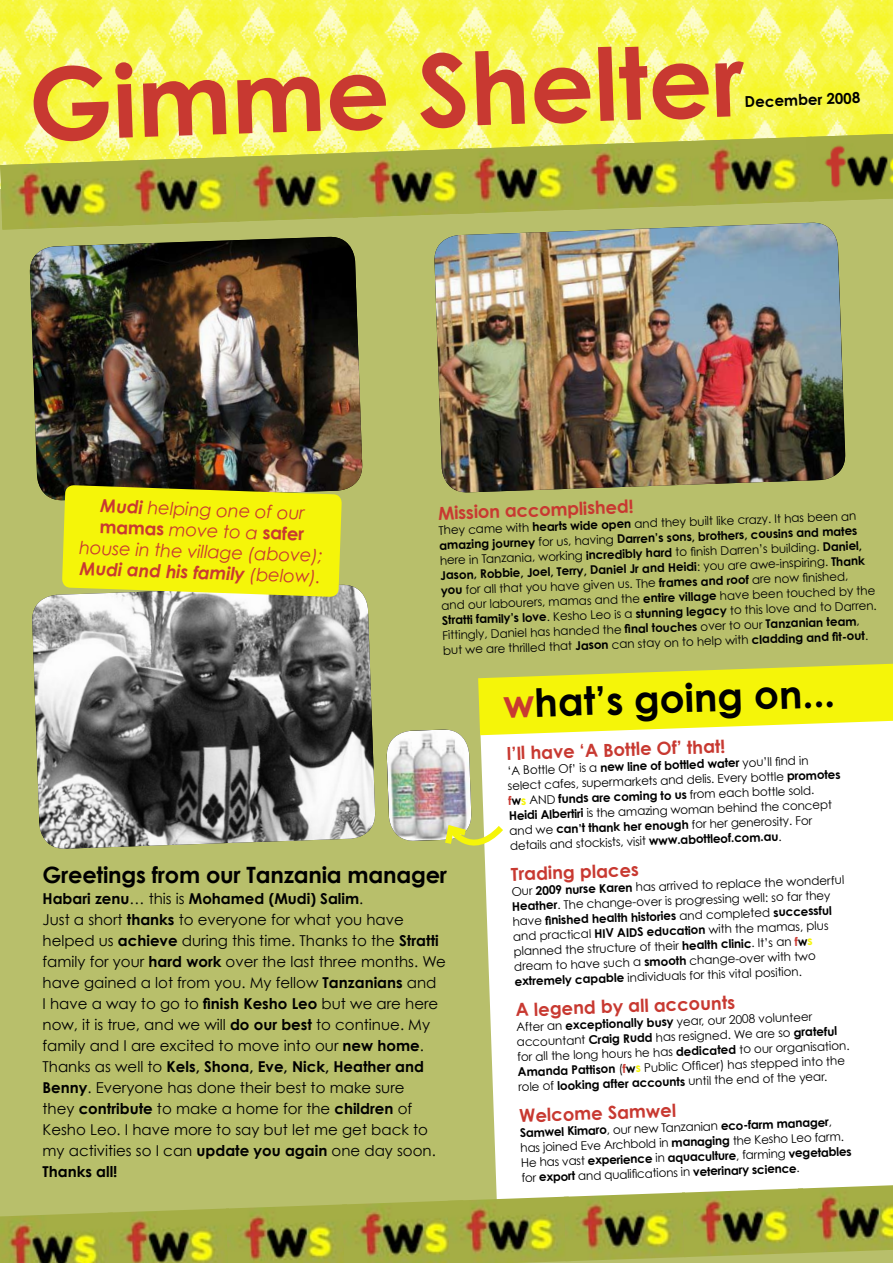
<style>
.page{position:relative;width:893px;height:1263px;background:#fff}
.page>*{position:absolute;margin:0;border:0;box-sizing:border-box;transform-origin:0 0}
.t1{font:700 100.35px "Century Gothic";color:#c83931}
.t2{font:700 39px "Century Gothic";color:#000}
.t3{font:700 22.5px "Century Gothic";letter-spacing:-.01em;color:#000}
.t4{font:700 18px "Century Gothic";color:#c83931}
.t5{font:italic 18px/21px "Century Gothic";color:#c83931;text-align:center}
.t6{font:15px/21px "Century Gothic";color:#000}
.t7{font:700 15px "Century Gothic";color:#000}
.t8{font:12px/15px "Century Gothic";color:#000}
.s1{font-weight:700}
.s2{font-weight:700;font-style:normal}
.s3{color:#c83931}
.s4{font-weight:700;color:#c83931}
.s5{font-weight:700;color:#f5f509}
</style>
<div class="page">
<div style="left:0;top:142px;width:893px;height:1121px;background:#b8bf6b"></div>
<img style="left:0;top:0;width:893px;height:161px">
<img style="left:0;top:161px;width:116px;height:69px">
<img style="left:116px;top:157px;width:124px;height:69px">
<img style="left:234px;top:153px;width:124px;height:68px">
<img style="left:351px;top:149px;width:105px;height:68px">
<img style="left:456px;top:145px;width:116px;height:69px">
<img style="left:572px;top:141px;width:118px;height:69px">
<img style="left:690px;top:137px;width:124px;height:69px">
<img style="left:806px;top:133px;width:87px;height:68px">
<div style="left:484px;top:860px;width:409px;height:336px;background:#fff"></div>
<img style="left:0;top:1212px;width:108px;height:51px">
<img style="left:108px;top:1208px;width:118px;height:55px">
<img style="left:226px;top:1204px;width:116px;height:59px">
<img style="left:342px;top:1201px;width:105px;height:62px">
<img style="left:447px;top:1196px;width:123px;height:67px">
<img style="left:564px;top:1192px;width:118px;height:69px">
<img style="left:682px;top:1188px;width:116px;height:69px">
<img style="left:798px;top:1184px;width:95px;height:69px">
<img style="left:32px;top:584px;width:344px;height:265px">
<img style="left:29px;top:236px;width:334px;height:265px">
<img style="left:434px;top:222px;width:412px;height:271px">
<svg style="left:62px;top:485px;width:280px;height:112px;background:#eae913"></svg>
<svg style="left:386px;top:663px;width:507px;height:197px;background:#eea"></svg>
<h1 class="t1" style="left:26px;top:41px;width:718px;rotate:-2deg">Gimme Shelter</h1>
<p class="t7" style="left:744px;top:92px;width:117px;rotate:-2deg">December 2008</p>
<h3 class="t5" style="left:81px;top:494px;width:245px;rotate:2deg"><span class="s1">Mudi</span> helping one of our <span class="s2">mamas</span> move to a <span class="s2">safer </span>house in the village (above);<br><span class="s1">Mudi and his family</span> (below).</h3>
<h3 class="t4" style="left:438px;top:502px;width:197px;rotate:-2deg">Mission accomplished!</h3>
<p class="t8" style="left:439px;top:523px;width:437px;rotate:-2deg">They came with <span class="s1">hearts wide open</span> and they built like crazy. It has been an <span class="s1">amazing journey</span> for us, having <span class="s1">Darren’s sons, brothers, cousins and mates </span>here in Tanzania, working <span class="s1">incredibly hard</span> to fi nish Darren’s building. <span class="s1">Daniel, Jason, Robbie, Joel, Terry, Daniel Jr and Heidi</span>: you are awe-inspiring. <span class="s1">Thank you</span> for all that you have given us. The <span class="s1">frames and roof</span> are now fi nished,<br>and our labourers, mamas and the <span class="s1">entire village</span> have been touched by the <span class="s1">Stratti family’s love</span>. Kesho Leo is a <span class="s1">stunning legacy</span> to this love and to Darren.<br>Fittingly, Daniel has handed the <span class="s1">fi nal touches</span> over to our <span class="s1">Tanzanian team</span>, but we are thrilled that <span class="s1">Jason</span> can stay on to help with <span class="s1">cladding and fi t-out</span>.</p>
<h3 class="t3" style="left:43px;top:861px;width:406px">Greetings from our Tanzania manager</h3>
<p class="t6" style="left:43px;top:888px;width:405px"><span class="s1">Habari zenu</span>… this is <span class="s1">Mohamed (Mudi) Salim</span>.<br>Just a short <span class="s1">thanks</span> to everyone for what you have helped us <span class="s1">achieve</span> during this time. Thanks to the <span class="s1">Stratti </span>family for your <span class="s1">hard work</span> over the last three months. We have gained a lot from you. My fellow <span class="s1">Tanzanians</span> and<br>I have a way to go to <span class="s1">finish Kesho Leo</span> but we are here now, it is true, and we will <span class="s1">do our best</span> to continue. My family and I are excited to move into our <span class="s1">new home</span>.<br>Thanks as well to <span class="s1">Kels, Shona, Eve, Nick, Heather and Benny</span>. Everyone has done their best to make sure<br>they <span class="s1">contribute</span> to make a home for the <span class="s1">children</span> of Kesho Leo. I have more to say but let me get back to my activities so I can <span class="s1">update you again</span> one day soon.<br><span class="s1">Thanks all!</span></p>
<h2 class="t2" style="left:502px;top:679px;width:333px;rotate:-2deg"><span class="s3">w</span>hat’s going on...</h2>
<h3 class="t4" style="left:506px;top:742px;width:220px;rotate:-2deg">I’ll have ‘A Bottle Of’ that!</h3>
<p class="t8" style="left:507px;top:763px;width:334px;rotate:-2deg">‘A Bottle Of’ is a <span class="s1">new line of bottled water</span> you’ll fi nd in select cafes, supermarkets and delis. Every bottle <span class="s1">promotes </span><span class="s4">f</span><span class="s1">w</span><span class="s5">s</span> AND <span class="s1">funds are coming to us</span> from each bottle sold.<br><span class="s1">Heidi Albertiri</span> is the amazing woman behind the concept and we <span class="s1">can’t thank her enough</span> for her generosity. For details and stockists, visit <span class="s1">www.abottleof.com.au</span>.</p>
<h3 class="t4" style="left:510px;top:863px;width:130px;rotate:-2deg">Trading places</h3>
<p class="t8" style="left:511px;top:884px;width:334px;rotate:-2deg">Our <span class="s1">2009 nurse Karen</span> has arrived to replace the wonderful <span class="s1">Heather</span>. The change-over is progressing well: so far they have <span class="s1">fi nished health histories</span> and completed <span class="s1">successful </span>and practical <span class="s1">HIV AIDS education</span> with the mamas, plus planned the structure of their <span class="s1">health clinic</span>. It’s an <span class="s4">f</span><span class="s1">w</span><span class="s5">s </span>dream to have such a <span class="s1">smooth</span> change-over with two <span class="s1">extremely capable</span> individuals for this vital position.</p>
<h3 class="t4" style="left:515px;top:998px;width:221px;rotate:-2deg">A legend by all accounts</h3>
<p class="t8" style="left:516px;top:1019px;width:334px;rotate:-2deg">After an <span class="s1">exceptionally busy</span> year, our 2008 volunteer accountant <span class="s1">Craig Rudd</span> has resigned. We are so <span class="s1">grateful </span>for all the long hours he has <span class="s1">dedicated</span> to our organisation.<br><span class="s1">Amanda Pattison</span> (<span class="s4">f</span><span class="s1">w</span><span class="s5">s</span> Public Offi cer) has stepped into the role of <span class="s1">looking after accounts</span> until the end of the year.</p>
<h3 class="t4" style="left:519px;top:1104px;width:158px;rotate:-2deg">Welcome Samwel</h3>
<p class="t8" style="left:520px;top:1125px;width:332px;rotate:-2deg"><span class="s1">Samwel Kimaro</span>, our new Tanzanian <span class="s1">eco-farm manager</span>, has joined Eve Archbold in <span class="s1">managing</span> the Kesho Leo farm.<br>He has vast <span class="s1">experience</span> in <span class="s1">aquaculture</span>, farming <span class="s1">vegetables </span>for <span class="s1">export</span> and qualifi cations in <span class="s1">veterinary science</span>.</p>
</div>
